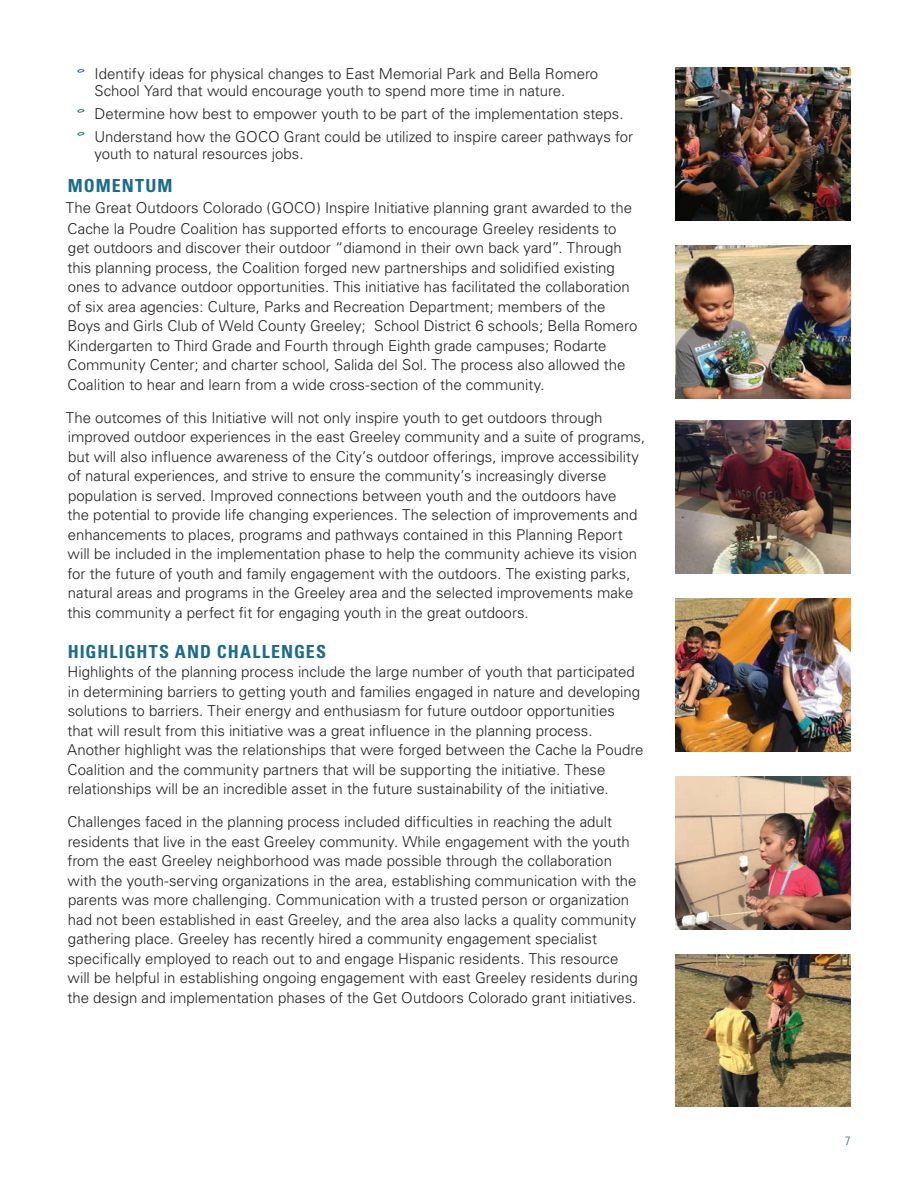
<style>
.page{position:relative;width:918px;height:1188px;background:#fff}
.page>*{position:absolute;margin:0;border:0;box-sizing:border-box;transform-origin:0 0}
.t1{font:700 condensed 18px "Univers";letter-spacing:.055em;color:#1d6b8b}
.t2{font:300 15px/19.5px "Univers";color:#231f20}
.t3{font:300 condensed 12px "Univers";color:#1d6b8b}
.s1{font-family:"Wordy Diva";font-weight:400;color:#1d6b8b}
</style>
<div class="page">
<img style="left:675px;top:776px;width:175px;height:153px">
<img style="left:675px;top:245px;width:175px;height:153px">
<img style="left:675px;top:421px;width:175px;height:153px">
<img style="left:675px;top:68px;width:175px;height:152px">
<img style="left:675px;top:954px;width:175px;height:153px">
<img style="left:675px;top:599px;width:175px;height:153px">
<p class="t2" style="left:94px;top:66px;width:505px;line-height:16.5px;text-indent:-17px"><span class="s1">°</span> Identify ideas for physical changes to East Memorial Park and Bella Romero<br>School Yard that would encourage youth to spend more time in nature.</p>
<p class="t2" style="left:77px;top:102px;width:558px;line-height:23.2px"><span class="s1">°</span> Determine how best to empower youth to be part of the implementation steps. <span class="s1">°</span> Understand how the GOCO Grant could be utilized to inspire career pathways for</p>
<p class="t2" style="left:94px;top:144px;width:211px">youth to natural resources jobs.</p>
<p class="t1" style="left:68px;top:174px;width:106px">MOMENTUM</p>
<p class="t2" style="left:66px;top:197px;width:568px;line-height:21px">The Great Outdoors Colorado (GOCO) Inspire Initiative planning grant awarded to the<br>Cache la Poudre Coalition has supported efforts to encourage Greeley residents to</p>
<p class="t2" style="left:67px;top:238px;width:572px">get outdoors and discover their outdoor “diamond in their own back yard”. Through this planning process, the Coalition forged new partnerships and solidified existing ones to advance outdoor opportunities. This initiative has facilitated the collaboration of six area agencies: Culture, Parks and Recreation Department; members of the Boys and Girls Club of Weld County Greeley; School District 6 schools; Bella Romero Kindergarten to Third Grade and Fourth through Eighth grade campuses; Rodarte Community Center; and charter school, Salida del Sol. The process also allowed the Coalition to hear and learn from a wide cross-section of the community.</p>
<p class="t2" style="left:66px;top:408px;width:581px">The outcomes of this Initiative will not only inspire youth to get outdoors through improved outdoor experiences in the east Greeley community and a suite of programs, but will also influence awareness of the City’s outdoor offerings, improve accessibility of natural experiences, and strive to ensure the community’s increasingly diverse population is served. Improved connections between youth and the outdoors have<br>the potential to provide life changing experiences. The selection of improvements and enhancements to places, programs and pathways contained in this Planning Report will be included in the implementation phase to help the community achieve its vision for the future of youth and family engagement with the outdoors. The existing parks, natural areas and programs in the Greeley area and the selected improvements make this community a perfect fit for engaging youth in the great outdoors.</p>
<p class="t1" style="left:68px;top:640px;width:260px">HIGHLIGHTS AND CHALLENGES</p>
<p class="t2" style="left:67px;top:662px;width:578px">Highlights of the planning process include the large number of youth that participated in determining barriers to getting youth and families engaged in nature and developing solutions to barriers. Their energy and enthusiasm for future outdoor opportunities that will result from this initiative was a great influence in the planning process.<br>Another highlight was the relationships that were forged between the Cache la Poudre Coalition and the community partners that will be supporting the initiative. These relationships will be an incredible asset in the future sustainability of the initiative.</p>
<p class="t2" style="left:67px;top:812px;width:572px">Challenges faced in the planning process included difficulties in reaching the adult residents that live in the east Greeley community. While engagement with the youth from the east Greeley neighborhood was made possible through the collaboration with the youth-serving organizations in the area, establishing communication with the parents was more challenging. Communication with a trusted person or organization had not been established in east Greeley, and the area also lacks a quality community gathering place. Greeley has recently hired a community engagement specialist specifically employed to reach out to and engage Hispanic residents. This resource will be helpful in establishing ongoing engagement with east Greeley residents during the design and implementation phases of the Get Outdoors Colorado grant initiatives.</p>
<p class="t3" style="left:845px;top:1134px;width:7px">7</p>
</div>
